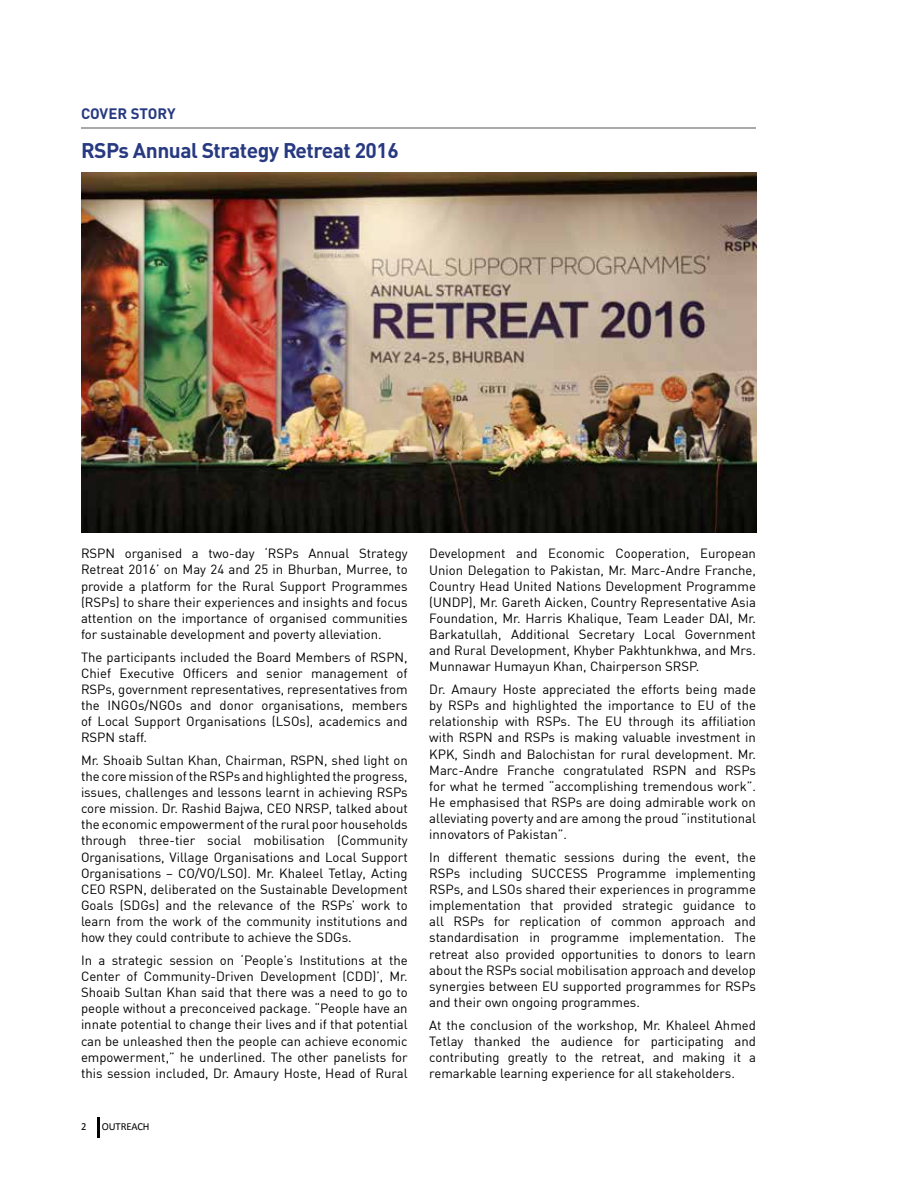
<style>
.page{position:relative;width:918px;height:1188px;background:#fff}
.page>*{position:absolute;margin:0;border:0;box-sizing:border-box;transform-origin:0 0}
.t1{font:700 21px "DIN Pro";letter-spacing:-.025em;color:#273981}
.t2{font:700 15px "DIN Pro";letter-spacing:-.005em;color:#273981}
.t3{font:13.2px/16.2px "DIN";color:#000;text-align:justify}
.t4{font:10.65px "Calibri";letter-spacing:-.01em;color:#000}
</style>
<div class="page">
<hr style="left:81px;top:128px;width:675px;height:1px;background:#a7a9ac">
<hr style="left:98px;top:1117px;width:2px;height:21px;background:#000">
<img style="left:81px;top:173px;width:675px;height:359px">
<p class="t2" style="left:81px;top:102px;width:96px">COVER STORY</p>
<h1 class="t1" style="left:81px;top:133px;width:319px">RSPs Annual Strategy Retreat 2016</h1>
<p class="t3" style="left:81px;top:545px;width:328px">RSPN organised a two-day ‘RSPs Annual Strategy Retreat 2016’ on May 24 and 25 in Bhurban, Murree, to provide a platform for the Rural Support Programmes (RSPs) to share their experiences and insights and focus attention on the importance of organised communities for sustainable development and poverty alleviation.</p>
<p class="t3" style="left:81px;top:648px;width:328px">The participants included the Board Members of RSPN, Chief Executive Officers and senior management of RSPs, government representatives, representatives from the INGOs/NGOs and donor organisations, members of Local Support Organisations (LSOs), academics and RSPN staff.</p>
<p class="t3" style="left:81px;top:752px;width:328px">Mr. Shoaib Sultan Khan, Chairman, RSPN, shed light on the core mission of the RSPs and highlighted the progress, issues, challenges and lessons learnt in achieving RSPs core mission. Dr. Rashid Bajwa, CEO NRSP, talked about the economic empowerment of the rural poor households through three-tier social mobilisation (Community Organisations, Village Organisations and Local Support Organisations – CO/VO/LSO). Mr. Khaleel Tetlay, Acting CEO RSPN, deliberated on the Sustainable Development Goals (SDGs) and the relevance of the RSPs’ work to learn from the work of the community institutions and how they could contribute to achieve the SDGs.</p>
<p class="t3" style="left:81px;top:952px;width:328px">In a strategic session on ‘People’s Institutions at the Center of Community-Driven Development (CDD)’, Mr.<br>Shoaib Sultan Khan said that there was a need to go to people without a preconceived package. “People have an innate potential to change their lives and if that potential can be unleashed then the people can achieve economic empowerment,” he underlined. The other panelists for this session included, Dr. Amaury Hoste, Head of Rural</p>
<p class="t4" style="left:81px;top:1120px;width:7px">2</p>
<p class="t4" style="left:102px;top:1120px;width:49px">OUTREACH</p>
<p class="t3" style="left:429px;top:545px;width:328px">Development and Economic Cooperation, European Union Delegation to Pakistan, Mr. Marc-Andre Franche, Country Head United Nations Development Programme (UNDP), Mr. Gareth Aicken, Country Representative Asia Foundation, Mr. Harris Khalique, Team Leader DAI, Mr.<br>Barkatullah, Additional Secretary Local Government and Rural Development, Khyber Pakhtunkhwa, and Mrs.<br>Munnawar Humayun Khan, Chairperson SRSP.</p>
<p class="t3" style="left:429px;top:681px;width:328px">Dr. Amaury Hoste appreciated the efforts being made by RSPs and highlighted the importance to EU of the relationship with RSPs. The EU through its affiliation with RSPN and RSPs is making valuable investment in KPK, Sindh and Balochistan for rural development. Mr.<br>Marc-Andre Franche congratulated RSPN and RSPs for what he termed “accomplishing tremendous work”.<br>He emphasised that RSPs are doing admirable work on alleviating poverty and are among the proud “institutional innovators of Pakistan”.</p>
<p class="t3" style="left:429px;top:849px;width:328px">In different thematic sessions during the event, the RSPs including SUCCESS Programme implementing RSPs, and LSOs shared their experiences in programme implementation that provided strategic guidance to all RSPs for replication of common approach and standardisation in programme implementation. The retreat also provided opportunities to donors to learn about the RSPs social mobilisation approach and develop synergies between EU supported programmes for RSPs and their own ongoing programmes.</p>
<p class="t3" style="left:429px;top:1016px;width:328px">At the conclusion of the workshop, Mr. Khaleel Ahmed Tetlay thanked the audience for participating and contributing greatly to the retreat, and making it a remarkable learning experience for all stakeholders.</p>
</div>
